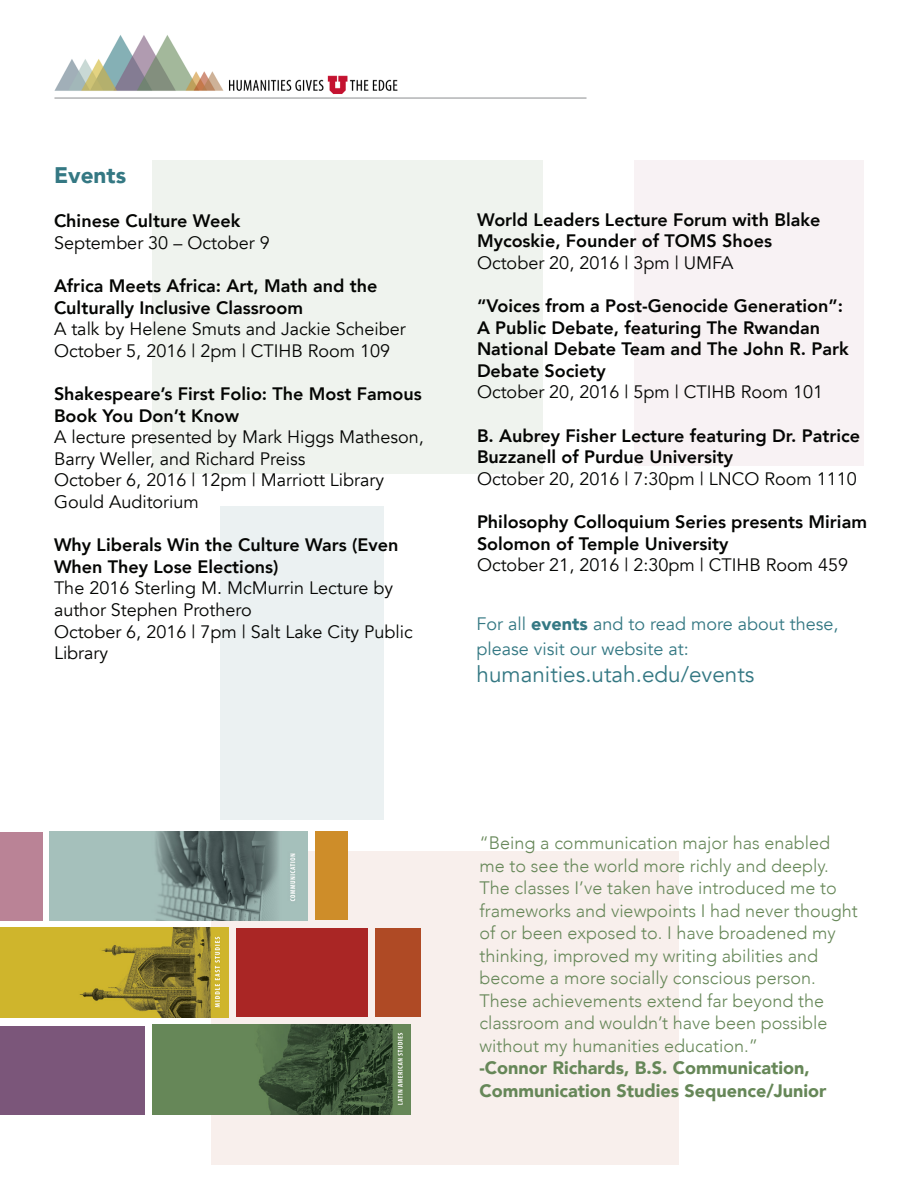
<style>
.page{position:relative;width:918px;height:1188px;background:#fff}
.page>*{position:absolute;margin:0;border:0;box-sizing:border-box;transform-origin:0 0}
.t1{font:22.5px "Avenir";color:#347883}
.t2{font:900 22.5px "Avenir";color:#347883}
.t3{font:800 18px/21.6px "Avenir";color:#040503}
.t4{font:18px/21.6px "Avenir";color:#040503}
.t5{font:300 18px/22.5px "Avenir";color:#668758}
.t6{font:900 18px/22.5px "Avenir";color:#668758}
.t7{font:18px/25.2px "Avenir";color:#347883}
.s1{font-weight:900}
</style>
<div class="page">
<div style="left:634px;top:161px;width:230px;height:305px;background:#f8f2f4"></div>
<div style="left:153px;top:161px;width:390px;height:313px;background:#eff3ee"></div>
<div style="left:220px;top:506px;width:163px;height:313px;background:#ebf1f2"></div>
<div style="left:212px;top:852px;width:467px;height:313px;background:#f8efec"></div>
<img style="left:153px;top:1025px;width:258px;height:89px">
<img style="left:0;top:928px;width:229px;height:90px">
<img style="left:50px;top:831px;width:258px;height:90px">
<div style="left:0;top:833px;width:42px;height:88px;background:#ba8396"></div>
<div style="left:315px;top:831px;width:33px;height:88px;background:#ce8d29"></div>
<div style="left:236px;top:928px;width:132px;height:88px;background:#aa2625"></div>
<div style="left:375px;top:928px;width:46px;height:88px;background:#af4a25"></div>
<div style="left:0;top:1026px;width:145px;height:88px;background:#7b567a"></div>
<img style="left:54px;top:35px;width:533px;height:64px">
<p class="t2" style="left:54px;top:156px;width:74px">Events</p>
<p class="t3" style="left:54px;top:210px;width:188px">Chinese Culture Week</p>
<p class="t4" style="left:54px;top:232px;width:217px">September 30 – October 9</p>
<p class="t3" style="left:54px;top:275px;width:325px">Africa Meets Africa: Art, Math and the<br>Culturally Inclusive Classroom</p>
<p class="t4" style="left:54px;top:319px;width:353px">A talk by Helene Smuts and Jackie Scheiber</p>
<p class="t4" style="left:54px;top:340px;width:338px">October 5, 2016 | 2pm | CTIHB Room 109</p>
<p class="t3" style="left:54px;top:383px;width:369px">Shakespeare’s First Folio: The Most Famous<br>Book You Don’t Know</p>
<p class="t4" style="left:54px;top:427px;width:371px">A lecture presented by Mark Higgs Matheson,<br>Barry Weller, and Richard Preiss</p>
<p class="t4" style="left:54px;top:470px;width:332px">October 6, 2016 | 12pm | Marriott Library<br>Gould Auditorium</p>
<p class="t3" style="left:54px;top:534px;width:346px">Why Liberals Win the Culture Wars (Even<br>When They Lose Elections)</p>
<p class="t4" style="left:54px;top:578px;width:341px">The 2016 Sterling M. McMurrin Lecture by author Stephen Prothero</p>
<p class="t4" style="left:54px;top:621px;width:360px">October 6, 2016 | 7pm | Salt Lake City Public<br>Library</p>
<p class="t7" style="left:477px;top:612px;width:363px">For all <span class="s1">events</span> and to read more about these, please visit our website at:</p>
<p class="t1" style="left:477px;top:661px;width:279px">humanities.utah.edu/events</p>
<p class="t3" style="left:477px;top:209px;width:345px">World Leaders Lecture Forum with Blake<br>Mycoskie, Founder of TOMS Shoes</p>
<p class="t4" style="left:477px;top:252px;width:258px">October 20, 2016 | 3pm | UMFA</p>
<p class="t3" style="left:477px;top:295px;width:368px">“Voices from a Post-Genocide Generation”:</p>
<p class="t3" style="left:477px;top:317px;width:373px">A Public Debate, featuring The Rwandan<br>National Debate Team and The John R. Park<br>Debate Society</p>
<p class="t4" style="left:477px;top:382px;width:348px">October 20, 2016 | 5pm | CTIHB Room 101</p>
<p class="t3" style="left:477px;top:425px;width:385px">B. Aubrey Fisher Lecture featuring Dr. Patrice<br>Buzzanell of Purdue University</p>
<p class="t4" style="left:477px;top:468px;width:381px">October 20, 2016 | 7:30pm | LNCO Room 1110</p>
<p class="t3" style="left:477px;top:511px;width:392px">Philosophy Colloquium Series presents Miriam<br>Solomon of Temple University</p>
<p class="t4" style="left:477px;top:555px;width:373px">October 21, 2016 | 2:30pm | CTIHB Room 459</p>
<p class="t5" style="left:480px;top:832px;width:380px">“Being a communication major has enabled me to see the world more richly and deeply.<br>The classes I’ve taken have introduced me to frameworks and viewpoints I had never thought of or been exposed to. I have broadened my thinking, improved my writing abilities and become a more socially conscious person.<br>These achievements extend far beyond the classroom and wouldn’t have been possible without my humanities education.”</p>
<p class="t6" style="left:480px;top:1056px;width:348px">-Connor Richards, B.S. Communication,<br>Communication Studies Sequence/Junior</p>
</div>
